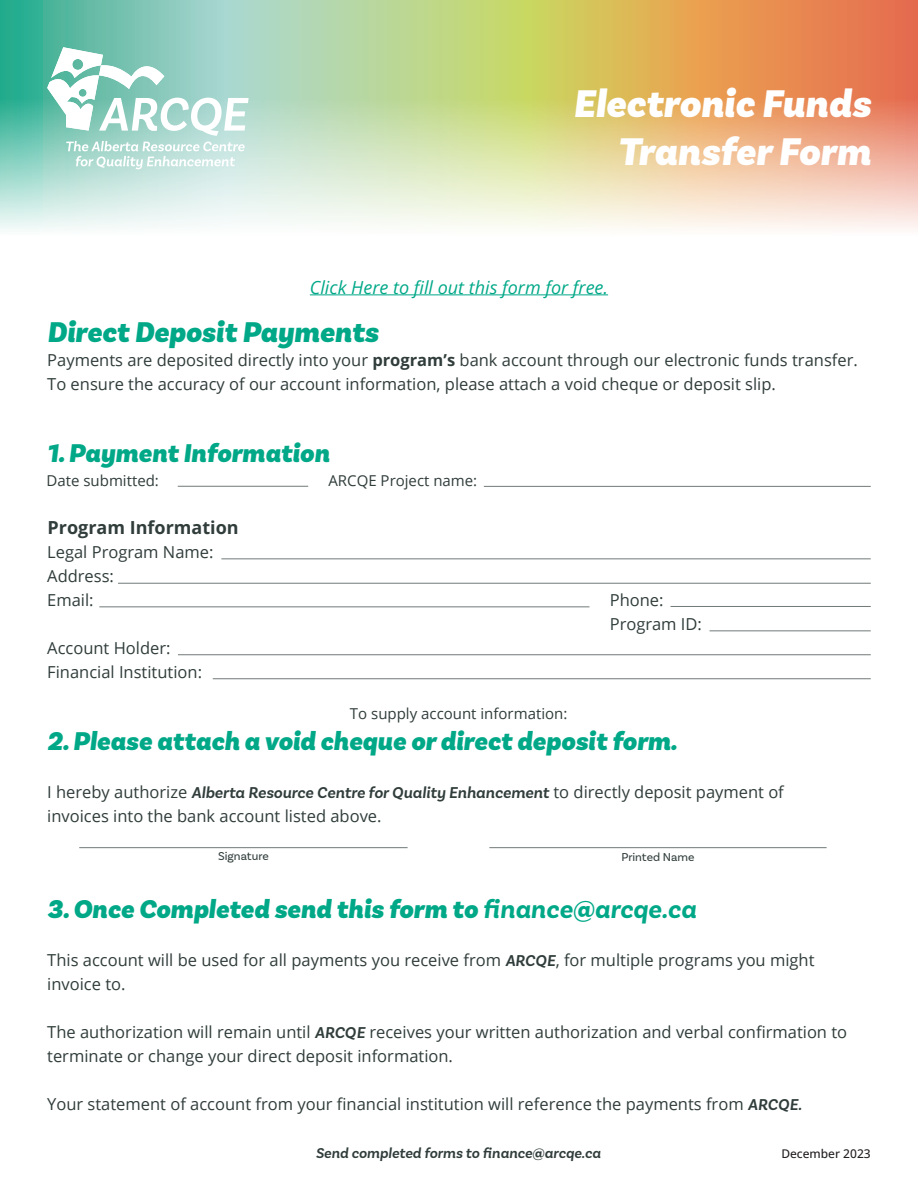
<style>
.page{position:relative;width:918px;height:1188px;background:#fff}
.page>*{position:absolute;margin:0;border:0;box-sizing:border-box;transform-origin:0 0}
.t1{font:italic 900 40.5px/48.6px "Basic Sans";color:#fff;text-align:right}
.t2{font:italic 900 30px "Basic Sans";color:#00a888}
.t3{font:italic 900 27px "Basic Sans";color:#00a888}
.t4{font:italic 18px "Open Sans";color:#00a888}
.t5{font:700 18px "Open Sans";color:#303d3b}
.t6{font:16.5px/24px "Open Sans";color:#303d3b}
.t7{font:15px "Open Sans";color:#303d3b}
.t8{font:italic 600 15px "Basic Sans";color:#303d3b}
.t9{font:12px "Basic Sans";color:#303d3b}
.t10{font:500 12px "Open Sans";color:#231f20}
.s1{font-weight:700}
.s2{font-family:"Basic Sans";font-weight:600;font-style:italic}
</style>
<div class="page">
<svg style="left:0;top:0;width:918px;height:231px;background:#d1cb9f"></svg>
<svg style="left:47px;top:47px;width:202px;height:122px"></svg>
<hr style="left:178px;top:486px;width:130px;height:1px;background:#707a78">
<hr style="left:484px;top:486px;width:387px;height:1px;background:#707a78">
<hr style="left:99px;top:606px;width:491px;height:1px;background:#707a78">
<hr style="left:178px;top:654px;width:693px;height:1px;background:#707a78">
<hr style="left:213px;top:678px;width:658px;height:1px;background:#707a78">
<hr style="left:710px;top:630px;width:161px;height:1px;background:#707a78">
<hr style="left:118px;top:583px;width:753px;height:1px;background:#707a78">
<hr style="left:670px;top:606px;width:201px;height:1px;background:#707a78">
<hr style="left:221px;top:558px;width:650px;height:1px;background:#707a78">
<hr style="left:79px;top:847px;width:329px;height:1px;background:#707a78">
<hr style="left:489px;top:847px;width:338px;height:1px;background:#707a78">
<hr style="left:310px;top:295px;width:298px;height:1px;background:#00a888">
<p class="t1" style="left:573px;top:80px;width:299px">Electronic Funds<br>Transfer Form</p>
<p class="t4" style="left:310px;top:275px;width:300px">Click Here to fill out this form for free.</p>
<p class="t2" style="left:47px;top:314px;width:333px">Direct Deposit Payments</p>
<p class="t6" style="left:47px;top:348px;width:812px">Payments are deposited directly into your <span class="s1">program’s</span> bank account through our electronic funds transfer.<br>To ensure the accuracy of our account information, please attach a void cheque or deposit slip.</p>
<p class="t3" style="left:47px;top:437px;width:284px">1. Payment Information</p>
<p class="t7" style="left:47px;top:470px;width:114px">Date submitted:</p>
<p class="t7" style="left:328px;top:470px;width:150px">ARCQE Project name:</p>
<p class="t5" style="left:48px;top:515px;width:193px">Program Information</p>
<p class="t6" style="left:47px;top:564px;width:68px">Address:</p>
<p class="t6" style="left:47px;top:540px;width:168px">Legal Program Name:</p>
<p class="t6" style="left:47px;top:588px;width:48px">Email:</p>
<p class="t6" style="left:47px;top:636px;width:125px">Account Holder:</p>
<p class="t6" style="left:47px;top:660px;width:156px">Financial Institution:</p>
<p class="t7" style="left:350px;top:703px;width:219px">To supply account information:</p>
<p class="t6" style="left:610px;top:588px;width:55px">Phone:</p>
<p class="t6" style="left:610px;top:612px;width:94px">Program ID:</p>
<p class="t3" style="left:47px;top:725px;width:631px">2. Please attach a void cheque or direct deposit form.</p>
<p class="t6" style="left:47px;top:780px;width:738px">I hereby authorize <span class="s2">Alberta Resource Centre for Quality Enhancement</span> to directly deposit payment of invoices into the bank account listed above.</p>
<p class="t9" style="left:218px;top:848px;width:52px">Signature</p>
<p class="t9" style="left:621px;top:850px;width:75px">Printed Name</p>
<p class="t3" style="left:47px;top:893px;width:651px">3. Once Completed send this form to <span class="s1">finance@arcqe.ca</span></p>
<p class="t6" style="left:47px;top:948px;width:769px">This account will be used for all payments you receive from <span class="s2">ARCQE</span>, for multiple programs you might invoice to.</p>
<p class="t6" style="left:47px;top:1020px;width:801px">The authorization will remain until <span class="s2">ARCQE</span> receives your written authorization and verbal confirmation to terminate or change your direct deposit information.</p>
<p class="t6" style="left:47px;top:1092px;width:756px">Your statement of account from your financial institution will reference the payments from <span class="s2">ARCQE.</span></p>
<p class="t8" style="left:316px;top:1144px;width:287px">Send completed forms to finance@arcqe.ca</p>
<p class="t10" style="left:781px;top:1145px;width:91px">December 2023</p>
</div>
